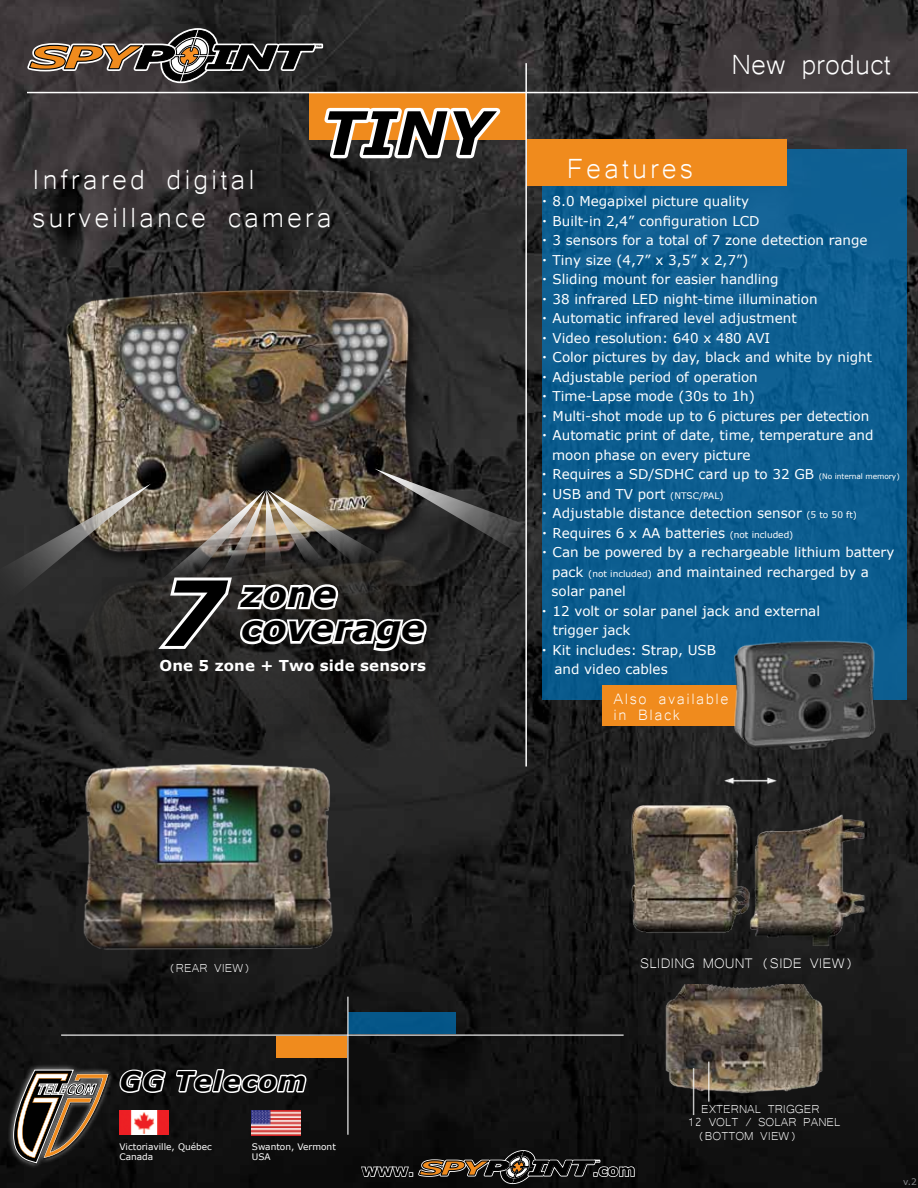
<style>
.page{position:relative;width:918px;height:1188px;background:#fff}
.page>*{position:absolute;margin:0;border:0;box-sizing:border-box;transform-origin:0 0}
.t1{font:italic 700 90px "Verdana";color:#000}
.t2{font:italic 700 60px "Verdana";color:#000}
.t3{font:36px/37.5px "Microsoft Yi Baiti";letter-spacing:.08em;color:#fff}
.t4{font:italic 700 36px "Verdana";color:#000}
.t5{font:italic 700 31.5px "Verdana";color:#f08b1d;scale:1.7 1}
.t6{font:italic 700 31.5px "Verdana";color:#010101;scale:1.7 1}
.t7{font:italic 700 27px "Verdana";letter-spacing:.03em;color:#000}
.t8{font:19.5px/16.5px "Microsoft Yi Baiti";color:#fff}
.t9{font:italic 700 19.35px "Verdana";color:#f08b1d;scale:1.7 1}
.t10{font:italic 700 19.35px "Verdana";color:#010101;scale:1.7 1}
.t11{font:18px "Microsoft Yi Baiti";color:#fff}
.t12{font:700 15.9px "Verdana";color:#000}
.t13{font:15px "Microsoft Yi Baiti";color:#fff}
.t14{font:700 15px "Verdana";letter-spacing:.01em;color:#fff}
.t15{font:13.5px/19.5px "Verdana";color:#fff}
.t16{font:9px/10.8px "Verdana";color:#fff}
.t17{font:9px "Verdana";color:#86888b}
.t18{font:700 2.25px "Verdana";color:#000;scale:1.7 1}
.s1{color:#010101}
.s2{font-size:7.5px}
.s3{font-size:9px}
</style>
<div class="page">
<img style="left:0;top:0;width:918px;height:1188px">
<img style="left:57px;top:265px;width:413px;height:579px">
<div style="left:309px;top:93px;width:216px;height:47px;background:#f08b1d"></div>
<div style="left:542px;top:149px;width:364px;height:551px;background:#0d5e90"></div>
<div style="left:527px;top:140px;width:259px;height:46px;background:#f08b1d"></div>
<div style="left:603px;top:686px;width:167px;height:40px;background:#f08b1d"></div>
<hr style="left:27px;top:92px;width:891px;height:1px;background:#fff">
<hr style="left:525px;top:63px;width:2px;height:704px;background:#fff">
<img style="left:732px;top:640px;width:150px;height:113px">
<img style="left:76px;top:756px;width:267px;height:203px">
<img style="left:660px;top:984px;width:164px;height:111px">
<hr style="left:693px;top:1068px;width:1px;height:47px;background:#fff">
<hr style="left:708px;top:1062px;width:2px;height:40px;background:#fff">
<img style="left:620px;top:765px;width:255px;height:188px">
<svg style="left:360px;top:1150px;width:276px;height:34px;background:#393938"></svg>
<div style="left:349px;top:1013px;width:107px;height:21px;background:#045588"></div>
<div style="left:276px;top:1036px;width:71px;height:22px;background:#f08b1d"></div>
<hr style="left:347px;top:997px;width:2px;height:138px;background:#fff">
<hr style="left:61px;top:1034px;width:563px;height:2px;background:#fff">
<img style="left:120px;top:1110px;width:48px;height:25px">
<img style="left:252px;top:1110px;width:49px;height:25px">
<div style="left:7px;top:1064px;width:108px;height:105px;background:#fff;opacity:.7"></div>
<img style="left:13px;top:1069px;width:97px;height:95px">
<svg style="left:14px;top:1070px;width:95px;height:93px;background:#594e43"></svg>
<svg style="left:118px;top:1068px;width:50px;height:27px"></svg>
<svg style="left:174px;top:1067px;width:134px;height:28px"></svg>
<svg style="left:26px;top:28px;width:296px;height:55px;background:#5d5a5a"></svg>
<svg style="left:319px;top:107px;width:192px;height:55px"></svg>
<svg style="left:0;top:469px;width:571px;height:185px;background:#4c4d4b"></svg>
<h3 class="t5" style="left:29px;top:37px;width:86px">SPY<span class="s1">P</span></h3>
<h3 class="t6" style="left:207px;top:37px;width:62px">INT</h3>
<p class="t18" style="left:316px;top:45px;width:5px">TM</p>
<h2 class="t2" style="left:322px;top:91px;width:170px">TINY</h2>
<h3 class="t3" style="left:32px;top:158px;width:301px">I nfrared digital surveillance camera</h3>
<h1 class="t1" style="left:161px;top:549px;width:65px">7</h1>
<h3 class="t4" style="left:241px;top:568px;width:97px">zone</h3>
<h3 class="t4" style="left:241px;top:603px;width:186px">coverage</h3>
<p class="t14" style="left:160px;top:655px;width:268px">One 5 zone + Two side sensors</p>
<h3 class="t3" style="left:567px;top:147px;width:128px">Features</h3>
<h3 class="t3" style="left:732px;top:43px;width:161px">New product</h3>
<p class="t15" style="left:552px;top:191px;width:350px">8.0 Megapixel picture quality<br>Built-in 2,4” configuration LCD<br>3 sensors for a total of 7 zone detection range<br>Tiny size (4,7” x 3,5” x 2,7”)<br>Sliding mount for easier handling<br>38 infrared LED night-time illumination<br>Automatic infrared level adjustment<br>Video resolution: 640 x 480 AVI<br>Color pictures by day, black and white by night Adjustable period of operation<br>Time-Lapse mode (30s to 1h)<br>Multi-shot mode up to 6 pictures per detection Automatic print of date, time, temperature and moon phase on every picture<br>Requires a SD/SDHC card up to 32 GB <span class="s2">(No internal memory)<br></span>USB and TV port <span class="s3">(NTSC/PAL)<br></span>Adjustable distance detection sensor <span class="s3">(5 to 50 ft)<br></span>Requires 6 x AA batteries <span class="s3">(not included)<br></span>Can be powered by a rechargeable lithium battery pack <span class="s3">(not included)</span> and maintained recharged by a solar panel<br>12 volt or solar panel jack and external<br>trigger jack<br>Kit includes: Strap, USB<br>and video cables</p>
<h3 class="t8" style="left:614px;top:689px;width:117px">Also available in Black</h3>
<p class="t13" style="left:168px;top:959px;width:84px">(rear view)</p>
<h3 class="t11" style="left:640px;top:953px;width:215px">sliding mount (Side view)</h3>
<h3 class="t7" style="left:120px;top:1062px;width:188px">GG Telecom</h3>
<p class="t16" style="left:120px;top:1141px;width:94px">Victoriaville, Québec<br>Canada</p>
<p class="t16" style="left:252px;top:1141px;width:85px">Swanton, Vermont<br>USA</p>
<h3 class="t9" style="left:419px;top:1156px;width:54px">SPY<span class="s1">P</span></h3>
<h3 class="t10" style="left:529px;top:1156px;width:39px">INT</h3>
<p class="t12" style="left:362px;top:1159px;width:54px">www.</p>
<p class="t12" style="left:593px;top:1159px;width:44px">.com</p>
<p class="t13" style="left:701px;top:1100px;width:120px">External trigger</p>
<p class="t13" style="left:687px;top:1114px;width:155px">12 volt / solar panel</p>
<p class="t13" style="left:697px;top:1127px;width:101px">(bottom view)</p>
<p class="t17" style="left:903px;top:1175px;width:15px">v.2</p>
</div>
